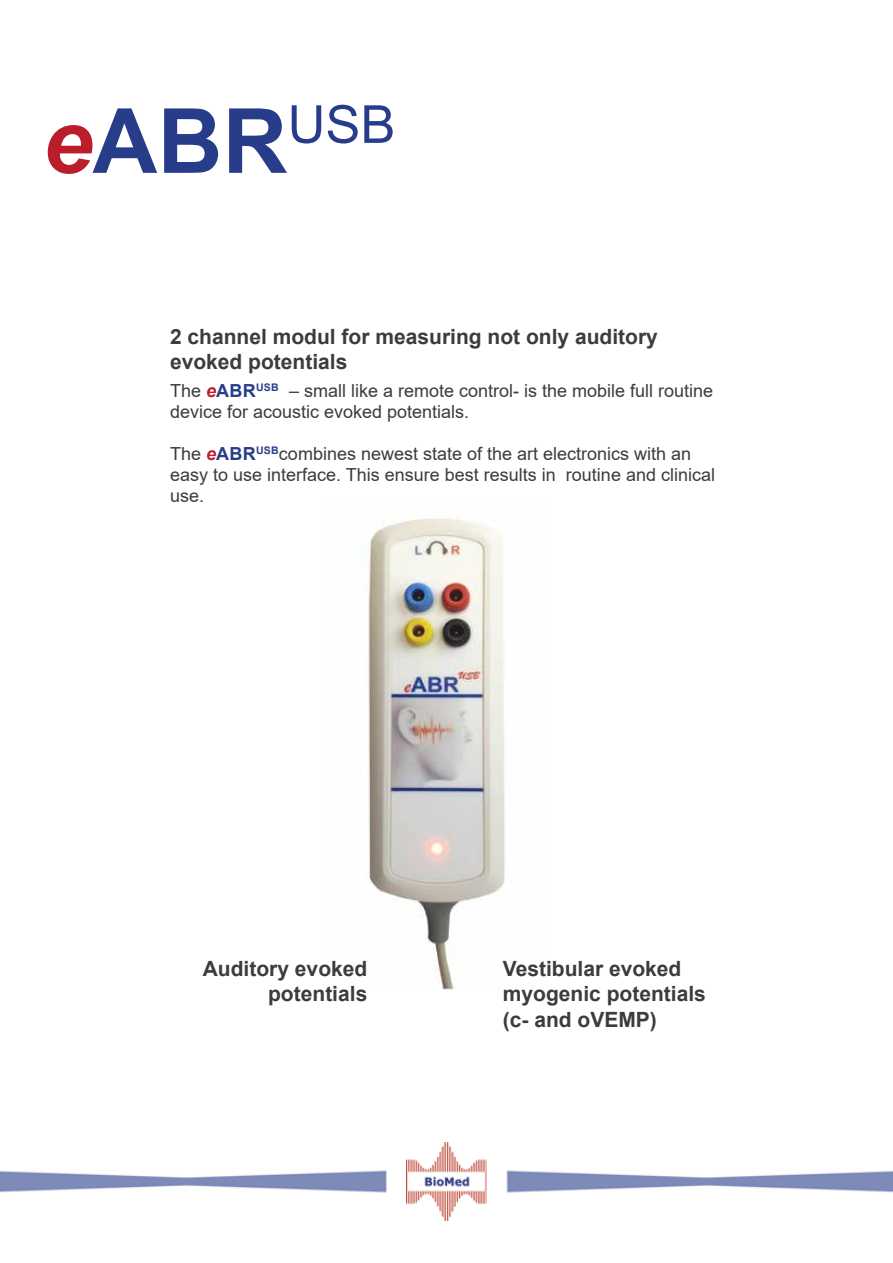
<style>
.page{position:relative;width:893px;height:1263px;background:#fff}
.page>*{position:absolute;margin:0;border:0;box-sizing:border-box;transform-origin:0 0}
.t1{font:700 90px "Arial";color:#283d8a}
.t2{font:700 21px/25.2px "Arial";color:#3c3c3b}
.t3{font:18px/21px "Arial";color:#3c3c3b}
.s1{font-style:italic;color:#ba1e2a}
.s2{font-weight:700;font-style:italic;color:#ba1e2a}
.s3{font-weight:700;color:#283d8a}
</style>
<div class="page">
<img style="left:406px;top:1143px;width:81px;height:77px">
<img style="left:506px;top:1170px;width:387px;height:23px">
<img style="left:0;top:1170px;width:387px;height:23px">
<img style="left:368px;top:518px;width:137px;height:473px">
<h1 class="t1" style="left:43px;top:78px;width:354px"><span class="s1">e</span>ABR<sup>USB</sup></h1>
<p class="t2" style="left:170px;top:324px;width:489px">2 channel modul for measuring not only auditory evoked potentials</p>
<p class="t3" style="left:170px;top:380px;width:545px">The <span class="s2">e</span><span class="s3">ABR</span><sup>USB</sup> – small like a remote control- is the mobile full routine device for acoustic evoked potentials.</p>
<p class="t3" style="left:170px;top:443px;width:546px">The <span class="s2">e</span><span class="s3">ABR</span><sup>USB</sup>combines newest state of the art electronics with an easy to use interface. This ensure best results in routine and clinical use.</p>
<p class="t2" style="left:203px;top:956px;width:166px;text-align:right">Auditory evoked potentials</p>
<p class="t2" style="left:503px;top:956px;width:205px">Vestibular evoked myogenic potentials (c- and oVEMP)</p>
</div>
